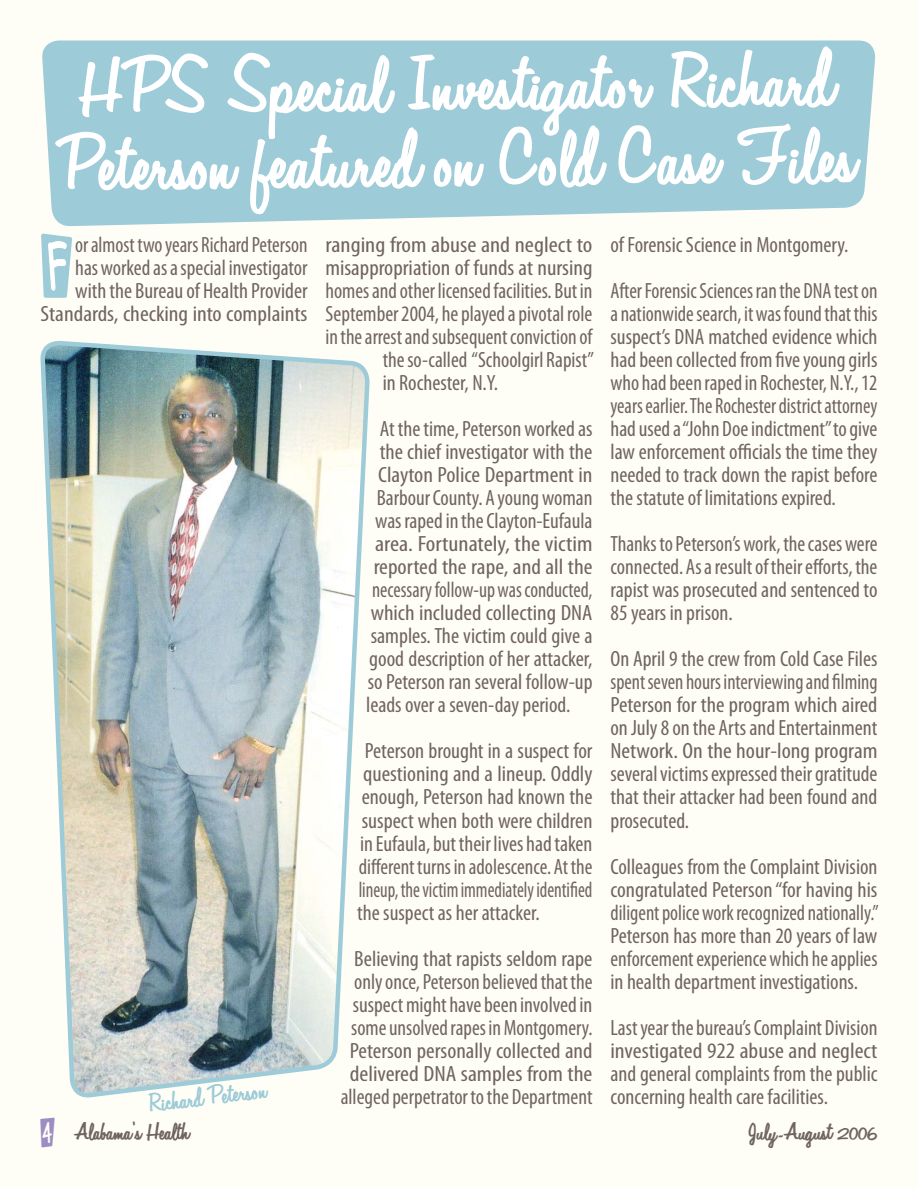
<style>
.page{position:relative;width:918px;height:1188px;background:#fffef6}
.page>*{position:absolute;margin:0;border:0;box-sizing:border-box;transform-origin:0 0}
.t1{font:58.5px/75.8px "Automobile";color:#fff;text-align:center}
.t2{font:38.85px "Klink O Mite";color:#9c8dc3}
.t3{font:condensed 22.2px/23px "Myriad Pro";color:#706460;text-align:justify}
.t4{font:condensed 22.2px/23.1px "Myriad Pro";color:#706460;text-align:justify;scale:.95 1}
.t5{font:condensed 22.2px/23px "Myriad Pro";color:#706460;text-align:right;scale:.94 1}
.t6{font:condensed 22.2px "Myriad Pro";color:#706460;scale:1.07 1}
.t7{font:condensed 22.2px "Myriad Pro";color:#706460;scale:1.13 1}
.t8{font:condensed 22.2px "Myriad Pro";color:#706460;scale:.96 1}
.t9{font:condensed 22.2px "Myriad Pro";color:#706460;scale:.91 1}
.t10{font:condensed 22.2px "Myriad Pro";color:#706460;scale:1.08 1}
.t11{font:condensed 22.2px "Myriad Pro";color:#706460;scale:1.09 1}
.t12{font:19.35px "Automobile";color:#9dcbd8}
.t13{font:18px "Automobile";letter-spacing:-.01em;color:#706460}
.s1{font-family:"Script";font-weight:700}
</style>
<div class="page">
<svg style="left:42px;top:40px;width:834px;height:187px;background:#a3ceda"></svg>
<img style="left:42px;top:340px;width:328px;height:757px">
<svg style="left:41px;top:234px;width:31px;height:64px;background:#abd2dc"></svg>
<h1 class="t1" style="left:54px;top:64px;width:801px;rotate:-1deg">HPS Special Investigator Richard<br>Peterson featured on Cold Case Files</h1>
<p class="t5" style="left:40px;top:235px;width:286px">or almost two years Richard Peterson<br>has worked as a special investigator with the Bureau of Health Provider Standards, checking into complaints</p>
<p class="t7" style="left:326px;top:236px;width:238px">ranging from abuse and neglect to</p>
<p class="t6" style="left:326px;top:259px;width:251px">misappropriation of funds at nursing</p>
<p class="t3" style="left:326px;top:281px;width:269px">homes and other licensed facilities. But in</p>
<p class="t3" style="left:326px;top:304px;width:269px">September 2004, he played a pivotal role</p>
<p class="t8" style="left:326px;top:328px;width:280px">in the arrest and subsequent conviction of</p>
<p class="t3" style="left:383px;top:350px;width:213px">the so-called “Schoolgirl Rapist”</p>
<p class="t3" style="left:383px;top:373px;width:117px">in Rochester, N.Y.</p>
<p class="t3" style="left:380px;top:419px;width:214px">At the time, Peterson worked as</p>
<p class="t3" style="left:380px;top:442px;width:214px">the chief investigator with the</p>
<p class="t10" style="left:378px;top:466px;width:200px">Clayton Police Department in</p>
<p class="t3" style="left:377px;top:489px;width:217px">Barbour County. A young woman</p>
<p class="t3" style="left:375px;top:512px;width:219px">was raped in the Clayton-Eufaula</p>
<p class="t7" style="left:375px;top:535px;width:194px">area. Fortunately, the victim</p>
<p class="t11" style="left:374px;top:558px;width:202px">reported the rape, and all the</p>
<p class="t9" style="left:372px;top:581px;width:244px">necessary follow-up was conducted,</p>
<p class="t6" style="left:371px;top:604px;width:209px">which included collecting DNA</p>
<p class="t3" style="left:371px;top:627px;width:223px">samples. The victim could give a</p>
<p class="t3" style="left:369px;top:650px;width:225px">good description of her attacker,</p>
<p class="t3" style="left:368px;top:673px;width:226px">so Peterson ran several follow-up</p>
<p class="t3" style="left:366px;top:696px;width:206px">leads over a seven-day period.</p>
<p class="t3" style="left:357px;top:742px;width:237px;text-indent:8px">Peterson brought in a suspect for questioning and a lineup. Oddly enough, Peterson had known the suspect when both were children in Eufaula, but their lives had taken different turns in adolescence. At the lineup, the victim immediately identified the suspect as her attacker.</p>
<p class="t3" style="left:341px;top:949px;width:253px;text-align:right">Believing that rapists seldom rape only once, Peterson believed that the suspect might have been involved in some unsolved rapes in Montgomery.<br>Peterson personally collected and delivered DNA samples from the alleged perpetrator to the Department</p>
<p class="t12" style="left:147px;top:1093px;width:120px;rotate:-7deg">Richard Peterson</p>
<p class="t3" style="left:610px;top:224px;width:268px;line-height:46px">of Forensic Science in Montgomery.<br>After Forensic Sciences ran the DNA test on</p>
<p class="t4" style="left:610px;top:304px;width:283px">a nationwide search, it was found that this suspect’s DNA matched evidence which had been collected from five young girls who had been raped in Rochester, N.Y., 12 years earlier. The Rochester district attorney had used a “John Doe indictment” to give law enforcement officials the time they needed to track down the rapist before the statute of limitations expired.</p>
<p class="t3" style="left:610px;top:534px;width:268px">Thanks to Peterson’s work, the cases were connected. As a result of their efforts, the rapist was prosecuted and sentenced to 85 years in prison.</p>
<p class="t3" style="left:610px;top:650px;width:269px">On April 9 the crew from Cold Case Files spent seven hours interviewing and filming Peterson for the program which aired on July 8 on the Arts and Entertainment Network. On the hour-long program several victims expressed their gratitude that their attacker had been found and prosecuted.</p>
<p class="t3" style="left:610px;top:857px;width:270px">Colleagues from the Complaint Division congratulated Peterson “for having his diligent police work recognized nationally.” Peterson has more than 20 years of law enforcement experience which he applies in health department investigations.</p>
<p class="t3" style="left:610px;top:1018px;width:269px">Last year the bureau’s Complaint Division investigated 922 abuse and neglect and general complaints from the public concerning health care facilities.</p>
<h2 class="t2" style="left:40px;top:1117px;width:15px">4</h2>
<p class="t13" style="left:74px;top:1122px;width:117px">Alabama’s Health</p>
<p class="t13" style="left:748px;top:1122px;width:131px">July <span class="s1">-</span>August 2006</p>
</div>
